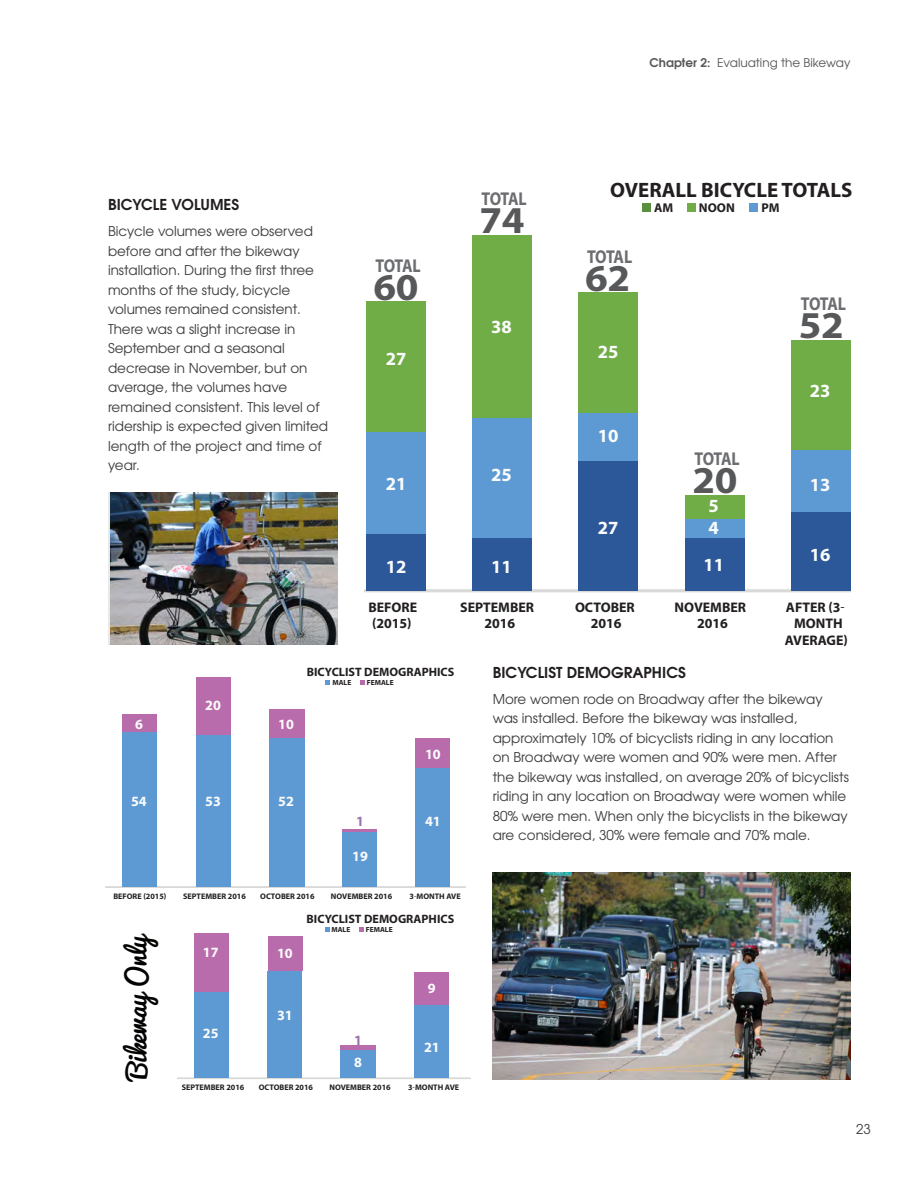
<style>
.page{position:relative;width:918px;height:1188px;background:#fff}
.page>*{position:absolute;margin:0;border:0;box-sizing:border-box;transform-origin:0 0}
.t1{font:700 38.1px "Myriad Pro";letter-spacing:-.01em;color:#57585a;scale:1.07 1}
.t2{font:25.5px "Pacifico";color:#040503}
.t3{font:700 20.85px "Myriad Pro";color:#231f20}
.t4{font:700 18.6px/37px "Myriad Pro";color:#fafbfb}
.t5{font:700 18.6px "Myriad Pro";letter-spacing:-.035em;color:#6c6d70;scale:.86 1}
.t6{font:700 15px "Te X Gyre Adventor";color:#231f20}
.t7{font:700 14.1px "Myriad Pro";color:#fafbfb}
.t8{font:700 14.1px "Myriad Pro";color:#9c71af}
.t9{font:700 13.95px/16.4px "Myriad Pro";color:#231f20;text-align:center}
.t10{font:13.5px/19.5px "Te X Gyre Adventor";color:#3e3e3f}
.t11{font:700 12.75px "Myriad Pro";color:#231f20}
.t12{font:700 12.15px "Myriad Pro";color:#231f20}
.t13{font:12px "Te X Gyre Adventor";color:#57585a}
.t14{font:700 8.1px "Myriad Pro";color:#231f20}
.t15{font:700 7.35px "Myriad Pro";color:#231f20}
.s1{font-weight:700}
.s2{font-family:"Calibri";font-weight:400}
</style>
<div class="page">
<svg style="left:326px;top:680px;width:4px;height:5px"></svg>
<svg style="left:360px;top:680px;width:5px;height:5px"></svg>
<div style="left:177px;top:1077px;width:294px;height:2px;border:1px solid #d9d9d8"></div>
<div style="left:341px;top:1045px;width:35px;height:5px;background:#b96cac"></div>
<svg style="left:325px;top:927px;width:4px;height:5px"></svg>
<svg style="left:359px;top:927px;width:5px;height:5px"></svg>
<div style="left:105px;top:886px;width:361px;height:2px;border:1px solid #d9d9d8"></div>
<div style="left:122px;top:732px;width:35px;height:154px;background:#5d9ad3"></div>
<div style="left:196px;top:735px;width:34px;height:151px;background:#5d9ad3"></div>
<div style="left:269px;top:738px;width:35px;height:148px;background:#5d9ad3"></div>
<div style="left:342px;top:832px;width:35px;height:54px;background:#5d9ad3"></div>
<div style="left:416px;top:768px;width:34px;height:118px;background:#5d9ad3"></div>
<div style="left:122px;top:715px;width:35px;height:17px;background:#b96cac"></div>
<div style="left:196px;top:678px;width:34px;height:57px;background:#b96cac"></div>
<div style="left:269px;top:709px;width:35px;height:29px;background:#b96cac"></div>
<hr style="left:342px;top:829px;width:35px;height:3px;background:#b96cac">
<div style="left:416px;top:739px;width:34px;height:29px;background:#b96cac"></div>
<div style="left:194px;top:991px;width:35px;height:87px;background:#5d9ad3"></div>
<div style="left:268px;top:971px;width:34px;height:107px;background:#5d9ad3"></div>
<div style="left:194px;top:933px;width:35px;height:58px;background:#b96cac"></div>
<div style="left:268px;top:937px;width:34px;height:34px;background:#b96cac"></div>
<div style="left:414px;top:1004px;width:35px;height:74px;background:#5d9ad3"></div>
<div style="left:414px;top:972px;width:35px;height:33px;background:#b96cac"></div>
<svg style="left:364px;top:589px;width:486px;height:3px"></svg>
<div style="left:579px;top:461px;width:59px;height:130px;background:#2c5799"></div>
<div style="left:791px;top:512px;width:59px;height:79px;background:#2c5799"></div>
<div style="left:366px;top:533px;width:59px;height:58px;background:#2c5799"></div>
<div style="left:685px;top:538px;width:59px;height:53px;background:#2c5799"></div>
<div style="left:472px;top:538px;width:60px;height:53px;background:#2c5799"></div>
<div style="left:579px;top:413px;width:59px;height:48px;background:#5d9ad3"></div>
<div style="left:472px;top:417px;width:60px;height:121px;background:#5d9ad3"></div>
<div style="left:366px;top:432px;width:59px;height:101px;background:#5d9ad3"></div>
<div style="left:791px;top:450px;width:59px;height:62px;background:#5d9ad3"></div>
<div style="left:685px;top:519px;width:59px;height:19px;background:#5d9ad3"></div>
<div style="left:472px;top:235px;width:60px;height:182px;background:#71ad46"></div>
<div style="left:579px;top:292px;width:59px;height:121px;background:#71ad46"></div>
<div style="left:366px;top:302px;width:59px;height:130px;background:#71ad46"></div>
<div style="left:791px;top:340px;width:59px;height:110px;background:#71ad46"></div>
<div style="left:685px;top:495px;width:59px;height:24px;background:#71ad46"></div>
<div style="left:642px;top:204px;width:9px;height:8px;background:#598f3f"></div>
<div style="left:687px;top:204px;width:8px;height:8px;background:#71ad46"></div>
<div style="left:750px;top:204px;width:8px;height:8px;background:#5d9ad3"></div>
<img style="left:493px;top:873px;width:357px;height:207px">
<div style="left:341px;top:1050px;width:35px;height:28px;background:#5d9ad3"></div>
<img style="left:110px;top:492px;width:228px;height:153px">
<p class="t13" style="left:650px;top:53px;width:202px"><span class="s1">Chapter 2:</span> Evaluating the Bikeway</p>
<p class="t6" style="left:108px;top:192px;width:133px">BICYCLE VOLUMES</p>
<p class="t10" style="left:108px;top:221px;width:222px">Bicycle volumes were observed before and after the bikeway installation. During the first three months of the study, bicycle volumes remained consistent.<br>There was a slight increase in<br>September and a seasonal decrease in November, but on average, the volumes have remained consistent. This level of ridership is expected given limited length of the project and time of year.</p>
<p class="t5" style="left:376px;top:254px;width:54px">TOTAL</p>
<p class="t1" style="left:374px;top:263px;width:44px">60</p>
<p class="t4" style="left:386px;top:339px;width:22px">27</p>
<p class="t4" style="left:386px;top:464px;width:22px">21</p>
<p class="t4" style="left:386px;top:548px;width:22px">12</p>
<p class="t5" style="left:482px;top:187px;width:54px">TOTAL</p>
<p class="t1" style="left:479px;top:196px;width:44px">74</p>
<p class="t4" style="left:491px;top:307px;width:22px">38</p>
<p class="t4" style="left:491px;top:455px;width:22px">25</p>
<p class="t4" style="left:491px;top:548px;width:22px">11</p>
<p class="t3" style="left:610px;top:177px;width:244px">OVERALL BICYCLE TOTALS</p>
<p class="t11" style="left:654px;top:199px;width:21px">AM</p>
<p class="t11" style="left:699px;top:199px;width:37px">NOON</p>
<p class="t11" style="left:762px;top:199px;width:20px">PM</p>
<p class="t5" style="left:587px;top:244px;width:54px">TOTAL</p>
<p class="t1" style="left:585px;top:253px;width:44px">62</p>
<p class="t4" style="left:598px;top:332px;width:22px">25</p>
<p class="t4" style="left:598px;top:417px;width:22px">10</p>
<p class="t4" style="left:598px;top:509px;width:22px">27</p>
<p class="t5" style="left:694px;top:447px;width:54px">TOTAL</p>
<p class="t1" style="left:692px;top:455px;width:44px">20</p>
<p class="t4" style="left:709px;top:486px;width:12px">5</p>
<p class="t4" style="left:703px;top:509px;width:22px">4<br>11</p>
<p class="t5" style="left:801px;top:292px;width:54px">TOTAL</p>
<p class="t1" style="left:799px;top:301px;width:44px">52</p>
<p class="t4" style="left:810px;top:372px;width:22px">23</p>
<p class="t4" style="left:810px;top:466px;width:22px">13</p>
<p class="t4" style="left:810px;top:536px;width:22px">16</p>
<p class="t9" style="left:368px;top:599px;width:50px">BEFORE</p>
<p class="t9" style="left:460px;top:599px;width:76px">SEPTEMBER</p>
<p class="t9" style="left:575px;top:599px;width:61px">OCTOBER</p>
<p class="t9" style="left:675px;top:599px;width:73px">NOVEMBER</p>
<p class="t9" style="left:786px;top:599px;width:60px">AFTER (3<span class="s2">-</span></p>
<p class="t9" style="left:372px;top:615px;width:41px">(2015)</p>
<p class="t9" style="left:484px;top:615px;width:32px">2016</p>
<p class="t9" style="left:591px;top:615px;width:32px">2016</p>
<p class="t9" style="left:697px;top:615px;width:32px">2016</p>
<p class="t9" style="left:785px;top:615px;width:65px">MONTH<br>AVERAGE)</p>
<p class="t7" style="left:135px;top:715px;width:9px">6</p>
<p class="t7" style="left:131px;top:792px;width:17px">54</p>
<p class="t7" style="left:205px;top:696px;width:17px">20</p>
<p class="t7" style="left:278px;top:715px;width:17px">10</p>
<p class="t12" style="left:307px;top:664px;width:149px">BICYCLIST DEMOGRAPHICS</p>
<p class="t15" style="left:332px;top:677px;width:20px">MALE</p>
<p class="t15" style="left:367px;top:677px;width:28px">FEMALE</p>
<p class="t7" style="left:425px;top:745px;width:17px">10</p>
<p class="t7" style="left:205px;top:792px;width:17px">53</p>
<p class="t7" style="left:278px;top:792px;width:17px">52</p>
<p class="t8" style="left:356px;top:812px;width:9px">1</p>
<p class="t7" style="left:352px;top:847px;width:17px">19</p>
<p class="t7" style="left:425px;top:812px;width:17px">41</p>
<p class="t14" style="left:113px;top:891px;width:55px">BEFORE (2015)</p>
<p class="t14" style="left:183px;top:891px;width:64px">SEPTEMBER 2016</p>
<p class="t14" style="left:260px;top:891px;width:56px">OCTOBER 2016</p>
<p class="t14" style="left:331px;top:891px;width:63px">NOVEMBER 2016</p>
<p class="t14" style="left:410px;top:891px;width:53px">3<span class="s2">-</span>MONTH AVE</p>
<p class="t12" style="left:297px;top:911px;width:159px">Y BICYCLIST DEMOGRAPHICS</p>
<p class="t15" style="left:331px;top:925px;width:20px">MALE</p>
<p class="t15" style="left:366px;top:925px;width:28px">FEMALE</p>
<h2 class="t2" style="left:114px;top:1080px;width:145px;rotate:-90deg">Bikeway Only</h2>
<p class="t7" style="left:203px;top:943px;width:17px">17</p>
<p class="t7" style="left:277px;top:944px;width:17px">10</p>
<p class="t7" style="left:428px;top:979px;width:9px">9</p>
<p class="t7" style="left:277px;top:1006px;width:17px">31</p>
<p class="t7" style="left:203px;top:1024px;width:17px">25</p>
<p class="t8" style="left:354px;top:1031px;width:9px">1</p>
<p class="t7" style="left:424px;top:1038px;width:17px">21</p>
<p class="t7" style="left:354px;top:1053px;width:9px">8</p>
<p class="t14" style="left:182px;top:1082px;width:64px">SEPTEMBER 2016</p>
<p class="t14" style="left:259px;top:1082px;width:56px">OCTOBER 2016</p>
<p class="t14" style="left:329px;top:1082px;width:63px">NOVEMBER 2016</p>
<p class="t14" style="left:408px;top:1082px;width:53px">3<span class="s2">-</span>MONTH AVE</p>
<p class="t6" style="left:493px;top:659px;width:195px">BICYCLIST DEMOGRAPHICS</p>
<p class="t10" style="left:493px;top:688px;width:358px">More women rode on Broadway after the bikeway was installed. Before the bikeway was installed, approximately 10% of bicyclists riding in any location on Broadway were women and 90% were men. After the bikeway was installed, on average 20% of bicyclists riding in any location on Broadway were women while 80% were men. When only the bicyclists in the bikeway are considered, 30% were female and 70% male.</p>
<p class="t10" style="left:856px;top:1119px;width:16px">23</p>
</div>
